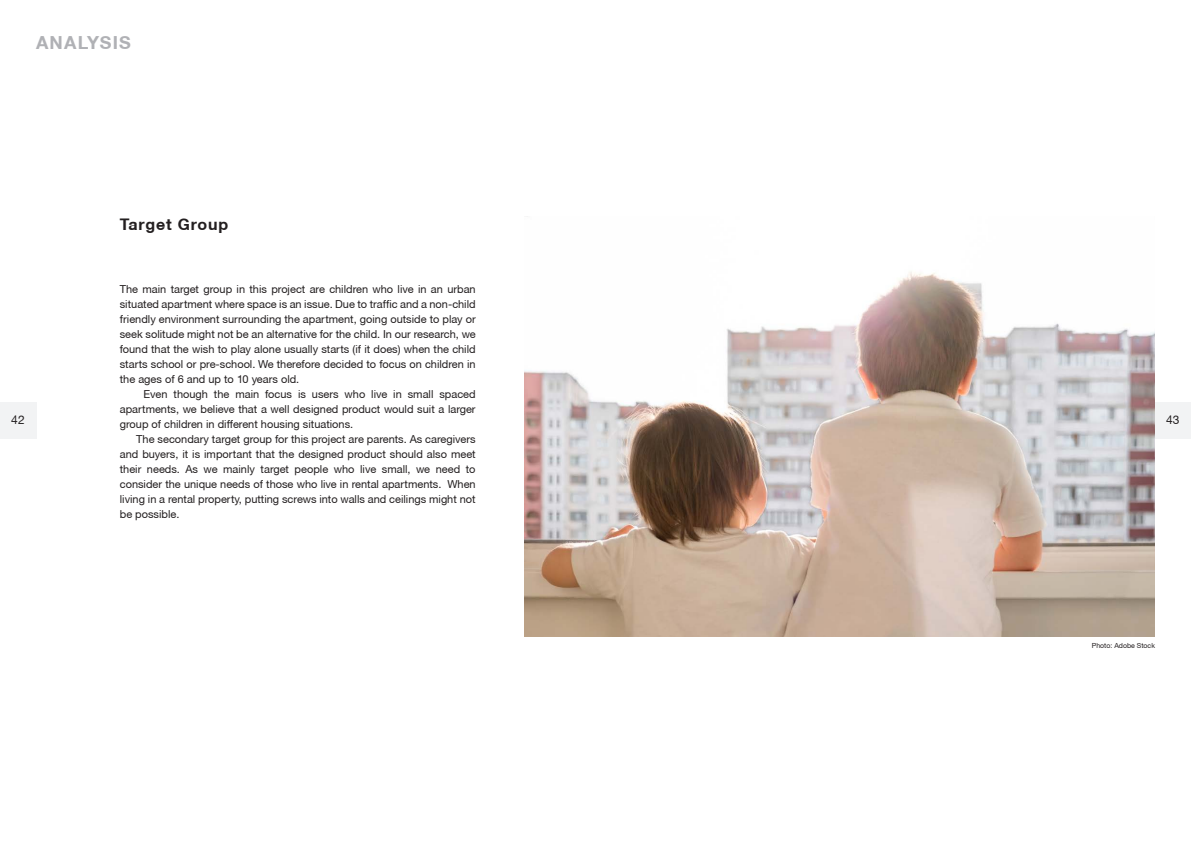
<style>
.page{position:relative;width:1191px;height:842px;background:#fff}
.page>*{position:absolute;margin:0;border:0;box-sizing:border-box;transform-origin:0 0}
.t1{font:700 18px "Helvetica Neue CE";letter-spacing:.07em;color:#b0b1b5}
.t2{font:700 16px "Helvetica Neue CE";letter-spacing:.05em;color:#231f20}
.t3{font:12px "Helvetica Neue CE";color:#231f20}
.t4{font:11px/15px "Helvetica Neue CE";color:#231f20;text-align:justify}
.t5{font:7px "Helvetica Neue CE";color:#231f20}
</style>
<div class="page">
<div style="left:1155px;top:403px;width:36px;height:36px;background:#f2f3f4"></div>
<div style="left:0;top:403px;width:36px;height:36px;background:#f2f3f4"></div>
<img style="left:524px;top:271px;width:631px;height:366px">
<p class="t1" style="left:36px;top:31px;width:96px">ANALYSIS</p>
<p class="t2" style="left:120px;top:215px;width:110px">Target Group</p>
<p class="t4" style="left:120px;top:281px;width:357px">The main target group in this project are children who live in an urban situated apartment where space is an issue. Due to traffic and a non-child friendly environment surrounding the apartment, going outside to play or seek solitude might not be an alternative for the child. In our research, we found that the wish to play alone usually starts (if it does) when the child starts school or pre-school. We therefore decided to focus on children in the ages of 6 and up to 10 years old.</p>
<p class="t4" style="left:120px;top:386px;width:357px;text-indent:24px">Even though the main focus is users who live in small spaced apartments, we believe that a well designed product would suit a larger group of children in different housing situations.</p>
<p class="t4" style="left:120px;top:431px;width:357px;text-indent:17px">The secondary target group for this project are parents. As caregivers and buyers, it is important that the designed product should also meet their needs. As we mainly target people who live small, we need to consider the unique needs of those who live in rental apartments. When living in a rental property, putting screws into walls and ceilings might not be possible.</p>
<p class="t3" style="left:11px;top:413px;width:15px">42</p>
<p class="t3" style="left:1166px;top:413px;width:15px">43</p>
<p class="t5" style="left:1091px;top:641px;width:65px">Photo: Adobe Stock</p>
</div>
